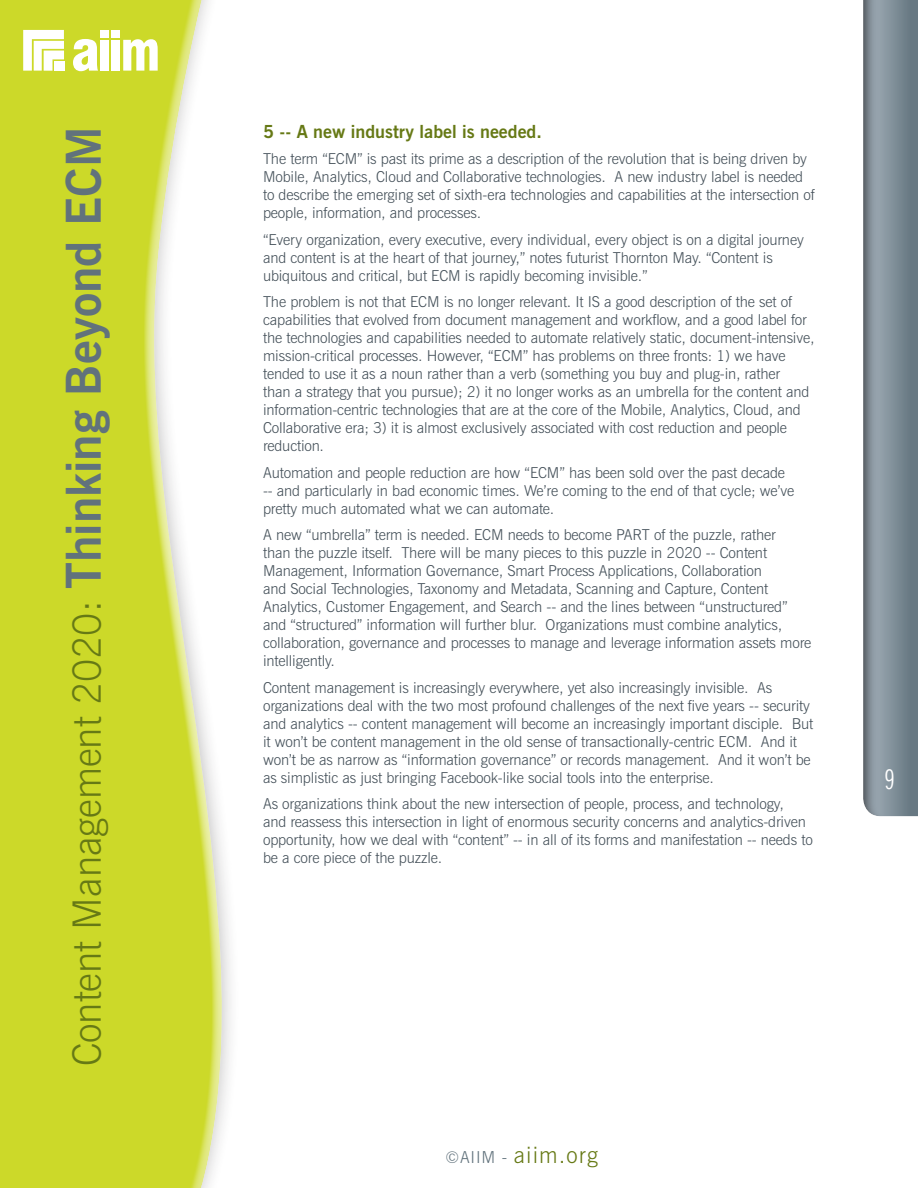
<style>
.page{position:relative;width:918px;height:1188px;background:#fff}
.page>*{position:absolute;margin:0;border:0;box-sizing:border-box;transform-origin:0 0}
.t1{font:300 39px "News Gothic BT";color:#667915}
.t2{font:extra-condensed 27px "News Gothic BT";color:#fff}
.t3{font:300 22.5px "News Gothic BT";letter-spacing:.05em;color:#667915}
.t4{font:700 18px "News Gothic BT";color:#667915}
.t5{font:300 15px/18px "News Gothic BT";letter-spacing:-.01em;color:#445059}
.s1{font-weight:700;font-size:48px;color:#61727c}
.s2{font-size:16.5px;color:#61727c}
</style>
<div class="page">
<div style="left:861px;top:0;width:57px;height:818px;background:#231f20;opacity:.6"></div>
<div style="left:0;top:0;width:225px;height:1188px;background:#fff;opacity:.75"></div>
<div style="left:0;top:0;width:197px;height:1188px;background:#231f20;opacity:.75"></div>
<svg style="left:23px;top:30px;width:41px;height:41px"></svg>
<div style="left:54px;top:61px;width:10px;height:10px;background:#fff"></div>
<div style="left:100px;top:30px;width:8px;height:7px;background:#fff"></div>
<div style="left:112px;top:30px;width:8px;height:7px;background:#fff"></div>
<svg style="left:73px;top:39px;width:25px;height:32px"></svg>
<div style="left:100px;top:40px;width:8px;height:31px;background:#fff"></div>
<div style="left:112px;top:40px;width:8px;height:31px;background:#fff"></div>
<svg style="left:123px;top:39px;width:35px;height:32px"></svg>
<h1 class="t1" style="left:63px;top:1066px;width:941px;rotate:-90deg">Content Management 2020: <span class="s1">Thinking Beyond ECM</span></h1>
<p class="t4" style="left:263px;top:121px;width:280px">5 -- A new industry label is needed.</p>
<p class="t5" style="left:263px;top:150px;width:553px">The term “ECM” is past its prime as a description of the revolution that is being driven by Mobile, Analytics, Cloud and Collaborative technologies. A new industry label is needed to describe the emerging set of sixth-era technologies and capabilities at the intersection of people, information, and processes.</p>
<p class="t5" style="left:263px;top:230px;width:542px">“Every organization, every executive, every individual, every object is on a digital journey and content is at the heart of that journey,” notes futurist Thornton May. “Content is ubiquitous and critical, but ECM is rapidly becoming invisible.”</p>
<p class="t5" style="left:263px;top:293px;width:553px">The problem is not that ECM is no longer relevant. It IS a good description of the set of capabilities that evolved from document management and workflow, and a good label for the technologies and capabilities needed to automate relatively static, document-intensive, mission-critical processes. However, “ECM” has problems on three fronts: 1) we have tended to use it as a noun rather than a verb (something you buy and plug-in, rather<br>than a strategy that you pursue); 2) it no longer works as an umbrella for the content and information-centric technologies that are at the core of the Mobile, Analytics, Cloud, and Collaborative era; 3) it is almost exclusively associated with cost reduction and people reduction.</p>
<p class="t5" style="left:263px;top:463px;width:533px">Automation and people reduction are how “ECM” has been sold over the past decade -- and particularly in bad economic times. We’re coming to the end of that cycle; we’ve pretty much automated what we can automate.</p>
<p class="t5" style="left:263px;top:526px;width:550px">A new “umbrella” term is needed. ECM needs to become PART of the puzzle, rather<br>than the puzzle itself. There will be many pieces to this puzzle in 2020 -- Content Management, Information Governance, Smart Process Applications, Collaboration<br>and Social Technologies, Taxonomy and Metadata, Scanning and Capture, Content Analytics, Customer Engagement, and Search -- and the lines between “unstructured” and “structured” information will further blur. Organizations must combine analytics, collaboration, governance and processes to manage and leverage information assets more intelligently.</p>
<p class="t5" style="left:263px;top:678px;width:552px">Content management is increasingly everywhere, yet also increasingly invisible. As organizations deal with the two most profound challenges of the next five years -- security and analytics -- content management will become an increasingly important disciple. But it won’t be content management in the old sense of transactionally-centric ECM. And it won’t be as narrow as “information governance” or records management. And it won’t be as simplistic as just bringing Facebook-like social tools into the enterprise.</p>
<p class="t5" style="left:263px;top:795px;width:551px">As organizations think about the new intersection of people, process, and technology,<br>and reassess this intersection in light of enormous security concerns and analytics-driven opportunity, how we deal with “content” -- in all of its forms and manifestation -- needs to be a core piece of the puzzle.</p>
<h3 class="t3" style="left:446px;top:1141px;width:154px"><span class="s2">©AIIM -</span> aiim.org</h3>
<h2 class="t2" style="left:885px;top:763px;width:12px">9</h2>
</div>
